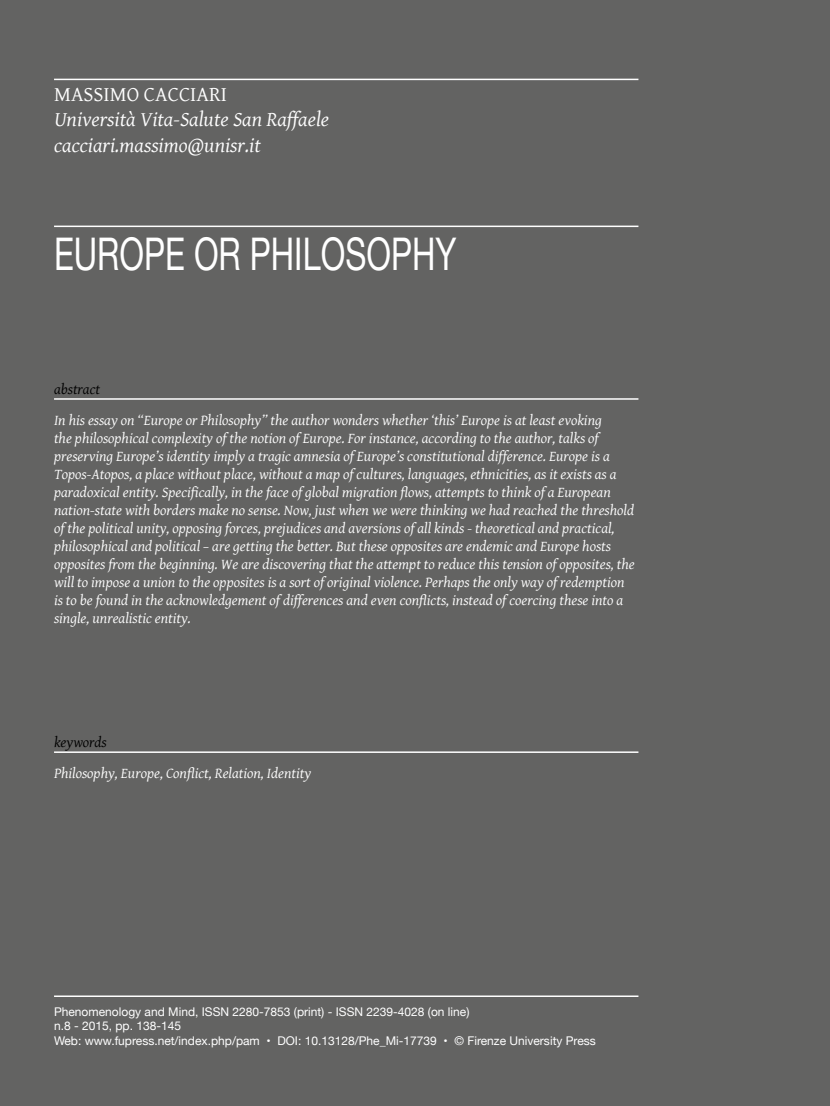
<style>
.page{position:relative;width:830px;height:1106px;background:#fff}
.page>*{position:absolute;margin:0;border:0;box-sizing:border-box;transform-origin:0 0}
.t1{font:45px "Helvetica Neue";color:#fff;scale:.72 1}
.t2{font:italic 21px/25.2px "Gentium Basic";color:#fff}
.t3{font:21px "Gentium Basic";color:#fff}
.t4{font:italic 15px/18px "Gentium Basic";color:#fff}
.t5{font:italic 15px "Gentium Basic";color:#000}
.t6{font:12px/14.4px "Helvetica Neue";color:#fff}
</style>
<div class="page">
<div style="left:0;top:0;width:829px;height:1106px;background:#636362"></div>
<hr style="left:54px;top:79px;width:584px;height:1px;background:#fff">
<hr style="left:54px;top:995px;width:584px;height:2px;background:#fff">
<hr style="left:54px;top:225px;width:584px;height:2px;background:#fff">
<hr style="left:54px;top:398px;width:584px;height:2px;background:#fff">
<hr style="left:54px;top:751px;width:584px;height:2px;background:#fff">
<h2 class="t3" style="left:54px;top:79px;width:174px">MASSIMO CACCIARI</h2>
<h2 class="t2" style="left:54px;top:106px;width:276px">Università Vita-Salute San Raffaele cacciari.massimo@unisr.it</h2>
<h1 class="t1" style="left:54px;top:221px;width:560px">EUROPE OR PHILOSOPHY</h1>
<p class="t5" style="left:54px;top:378px;width:48px">abstract</p>
<p class="t4" style="left:54px;top:410px;width:582px">In his essay on “Europe or Philosophy” the author wonders whether ‘this’ Europe is at least evoking<br>the philosophical complexity of the notion of Europe. For instance, according to the author, talks of preserving Europe’s identity imply a tragic amnesia of Europe’s constitutional difference. Europe is a Topos-Atopos, a place without place, without a map of cultures, languages, ethnicities, as it exists as a paradoxical entity. Specifically, in the face of global migration flows, attempts to think of a European nation-state with borders make no sense. Now, just when we were thinking we had reached the threshold of the political unity, opposing forces, prejudices and aversions of all kinds - theoretical and practical, philosophical and political – are getting the better. But these opposites are endemic and Europe hosts opposites from the beginning. We are discovering that the attempt to reduce this tension of opposites, the will to impose a union to the opposites is a sort of original violence. Perhaps the only way of redemption is to be found in the acknowledgement of differences and even conflicts, instead of coercing these into a single, unrealistic entity.</p>
<p class="t5" style="left:54px;top:731px;width:54px">keywords</p>
<p class="t4" style="left:54px;top:763px;width:258px">Philosophy, Europe, Conflict, Relation, Identity</p>
<p class="t6" style="left:54px;top:1005px;width:543px">Phenomenology and Mind, ISSN 2280-7853 (print) - ISSN 2239-4028 (on line)<br>n.8 - 2015, pp. 138-145<br>Web: www.fupress.net/index.php/pam • DOI: 10.13128/Phe_Mi-17739 • © Firenze University Press</p>
</div>
